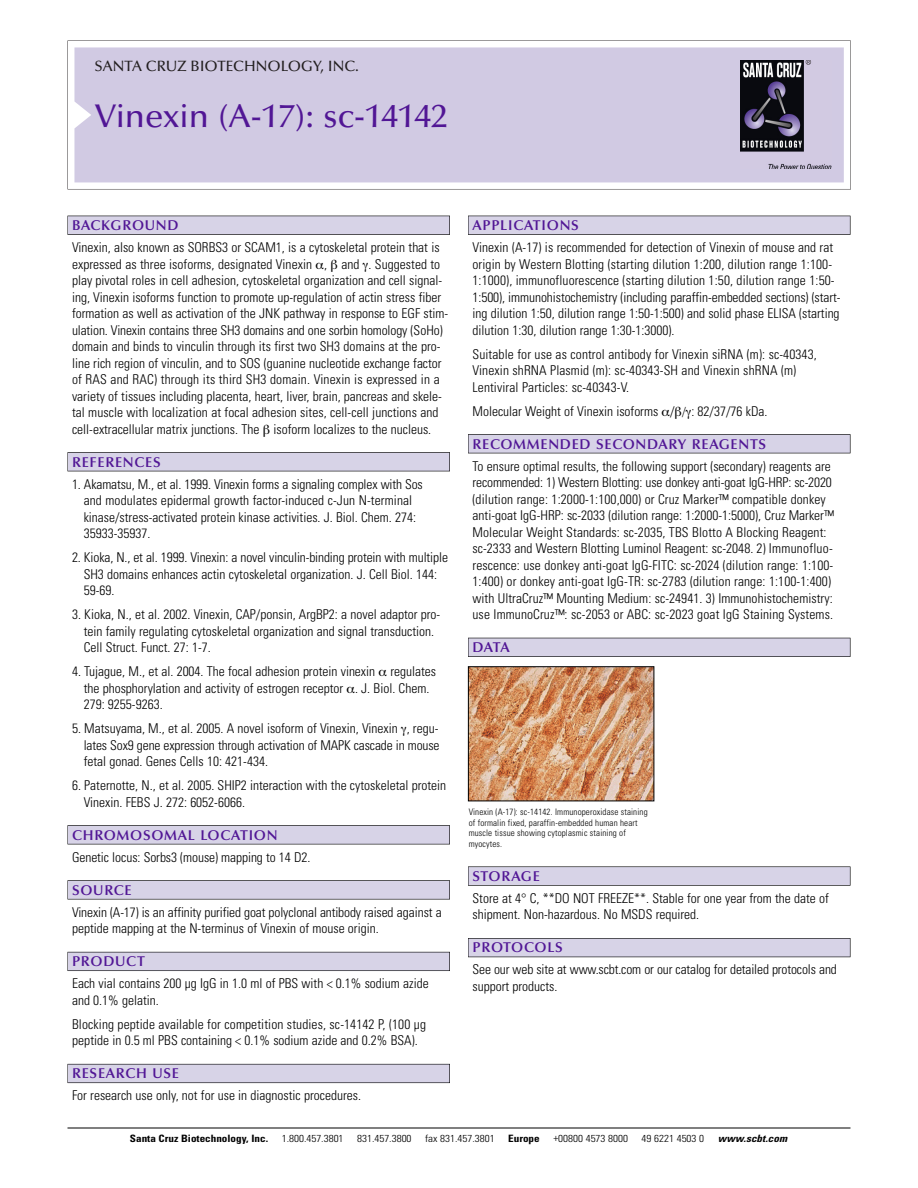
<style>
.page{position:relative;width:918px;height:1188px;background:#fff}
.page>*{position:absolute;margin:0;border:0;box-sizing:border-box;transform-origin:0 0}
.t1{font:500 33px "Optima";color:#511695}
.t2{font:500 15px "Optima";color:#231f20}
.t3{font:600 14.25px "Optima";letter-spacing:.05em;color:#511695}
.t4{font:300 condensed 13.5px/16.5px "Univers";color:#000}
.t5{font:300 condensed 10.2px "Univers";color:#000;scale:1.1 1}
.t6{font:700 condensed 10.2px "Univers";color:#000;scale:1.1 1}
.t7{font:italic 700 condensed 10.2px "Univers";letter-spacing:.005em;color:#000;scale:1.1 1}
.t8{font:300 condensed 9px/10.5px "Univers";letter-spacing:.015em;color:#000}
</style>
<div class="page">
<svg style="left:68px;top:40px;width:783px;height:149px"></svg>
<div style="left:74px;top:47px;width:770px;height:135px;background:#d1cae3"></div>
<img style="left:741px;top:60px;width:90px;height:108px">
<div style="left:68px;top:216px;width:382px;height:19px;background:#525155"></div>
<div style="left:68px;top:216px;width:381px;height:18px;background:#d7d3e7"></div>
<div style="left:68px;top:452px;width:382px;height:19px;background:#525155"></div>
<div style="left:68px;top:453px;width:381px;height:18px;background:#d7d3e7"></div>
<div style="left:68px;top:825px;width:382px;height:19px;background:#545357"></div>
<div style="left:68px;top:826px;width:381px;height:18px;background:#d7d3e7"></div>
<div style="left:68px;top:880px;width:382px;height:19px;background:#575759"></div>
<div style="left:68px;top:881px;width:381px;height:18px;background:#d7d3e7"></div>
<div style="left:68px;top:952px;width:382px;height:19px;background:#5b5a62"></div>
<div style="left:68px;top:952px;width:381px;height:18px;background:#d7d3e7"></div>
<div style="left:68px;top:1064px;width:382px;height:19px;background:#66646e"></div>
<div style="left:68px;top:1064px;width:381px;height:18px;background:#d7d3e7"></div>
<div style="left:468px;top:216px;width:382px;height:19px;background:#525155"></div>
<div style="left:468px;top:216px;width:382px;height:18px;background:#d7d3e7"></div>
<div style="left:468px;top:434px;width:382px;height:19px;background:#525155"></div>
<div style="left:468px;top:435px;width:382px;height:18px;background:#d7d3e7"></div>
<div style="left:468px;top:638px;width:382px;height:19px;background:#525158"></div>
<div style="left:468px;top:638px;width:382px;height:18px;background:#d7d3e7"></div>
<svg style="left:468px;top:866px;width:382px;height:20px"></svg>
<div style="left:468px;top:867px;width:382px;height:18px;background:#d7d3e7"></div>
<div style="left:468px;top:938px;width:382px;height:19px;background:#535259"></div>
<div style="left:468px;top:939px;width:382px;height:18px;background:#d7d3e7"></div>
<hr style="left:68px;top:1128px;width:782px;height:1px;background:#000">
<img style="left:470px;top:668px;width:182px;height:131px">
<div style="left:468px;top:666px;width:186px;height:135px;border:1px solid #000"></div>
<p class="t2" style="left:94px;top:61px;width:266px">SANTA CRUZ BIOTECHNOLOGY, INC.</p>
<h1 class="t1" style="left:94px;top:103px;width:355px">Vinexin (A-17): sc-14142</h1>
<p class="t3" style="left:72px;top:219px;width:108px">BACKGROUND</p>
<p class="t4" style="left:72px;top:240px;width:378px">Vinexin, also known as SORBS3 or SCAM1, is a cytoskeletal protein that is expressed as three isoforms, designated Vinexin , and . Suggested to play pivotal roles in cell adhesion, cytoskeletal organization and cell signal&shy;ing, Vinexin isoforms function to promote up-regulation of actin stress fiber formation as well as activation of the JNK pathway in response to EGF stim&shy;ulation. Vinexin contains three SH3 domains and one sorbin homology (SoHo) domain and binds to vinculin through its first two SH3 domains at the pro&shy;line rich region of vinculin, and to SOS (guanine nucleotide exchange factor of RAS and RAC) through its third SH3 domain. Vinexin is expressed in a variety of tissues including placenta, heart, liver, brain, pancreas and skele&shy;tal muscle with localization at focal adhesion sites, cell-cell junctions and cell-extracellular matrix junctions. The isoform localizes to the nucleus.</p>
<p class="t3" style="left:72px;top:456px;width:90px">REFERENCES</p>
<p class="t4" style="left:84px;top:477px;width:341px;text-indent:-12px">1. Akamatsu, M., et al. 1999. Vinexin forms a signaling complex with Sos and modulates epidermal growth factor-induced c-Jun N-terminal kinase/stress-activated protein kinase activities. J. Biol. Chem. 274:<br>35933-35937.</p>
<p class="t4" style="left:84px;top:550px;width:366px;text-indent:-12px">2. Kioka, N., et al. 1999. Vinexin: a novel vinculin-binding protein with multiple<br>SH3 domains enhances actin cytoskeletal organization. J. Cell Biol. 144:<br>59-69.</p>
<p class="t4" style="left:84px;top:607px;width:358px;text-indent:-12px">3. Kioka, N., et al. 2002. Vinexin, CAP/ponsin, ArgBP2: a novel adaptor pro&shy;tein family regulating cytoskeletal organization and signal transduction.<br>Cell Struct. Funct. 27: 1-7.</p>
<p class="t4" style="left:84px;top:664px;width:354px;text-indent:-12px">4. Tujague, M., et al. 2004. The focal adhesion protein vinexin regulates the phosphorylation and activity of estrogen receptor . J. Biol. Chem.<br>279: 9255-9263.</p>
<p class="t4" style="left:84px;top:721px;width:357px;text-align:justify;text-indent:-12px">5. Matsuyama, M., et al. 2005. A novel isoform of Vinexin, Vinexin , regu&shy;lates Sox9 gene expression through activation of MAPK cascade in mouse fetal gonad. Genes Cells 10: 421-434.</p>
<p class="t4" style="left:84px;top:778px;width:364px;text-indent:-12px">6. Paternotte, N., et al. 2005. SHIP2 interaction with the cytoskeletal protein<br>Vinexin. FEBS J. 272: 6052-6066.</p>
<p class="t3" style="left:72px;top:829px;width:207px">CHROMOSOMAL LOCATION</p>
<p class="t4" style="left:72px;top:850px;width:240px">Genetic locus: Sorbs3 (mouse) mapping to 14 D2.</p>
<p class="t3" style="left:72px;top:884px;width:61px">SOURCE</p>
<p class="t4" style="left:72px;top:905px;width:371px">Vinexin (A-17) is an affinity purified goat polyclonal antibody raised against a peptide mapping at the N-terminus of Vinexin of mouse origin.</p>
<p class="t3" style="left:72px;top:956px;width:74px">PRODUCT</p>
<p class="t4" style="left:72px;top:976px;width:358px">Each vial contains 200 µg IgG in 1.0 ml of PBS with &lt; 0.1% sodium azide and 0.1% gelatin.</p>
<p class="t4" style="left:72px;top:1017px;width:356px">Blocking peptide available for competition studies, sc-14142 P, (100 µg peptide in 0.5 ml PBS containing &lt; 0.1% sodium azide and 0.2% BSA).</p>
<p class="t3" style="left:72px;top:1068px;width:109px">RESEARCH USE</p>
<p class="t4" style="left:72px;top:1088px;width:290px">For research use only, not for use in diagnostic procedures.</p>
<p class="t3" style="left:473px;top:219px;width:108px">APPLICATIONS</p>
<p class="t4" style="left:473px;top:240px;width:369px">Vinexin (A-17) is recommended for detection of Vinexin of mouse and rat origin by Western Blotting (starting dilution 1:200, dilution range 1:100- 1:1000), immunofluorescence (starting dilution 1:50, dilution range 1:50- 1:500), immunohistochemistry (including paraffin-embedded sections) (start&shy;ing dilution 1:50, dilution range 1:50-1:500) and solid phase ELISA (starting dilution 1:30, dilution range 1:30-1:3000).</p>
<p class="t4" style="left:473px;top:347px;width:346px">Suitable for use as control antibody for Vinexin siRNA (m): sc-40343,<br>Vinexin shRNA Plasmid (m): sc-40343-SH and Vinexin shRNA (m)<br>Lentiviral Particles: sc-40343-V.</p>
<p class="t4" style="left:473px;top:404px;width:297px">Molecular Weight of Vinexin isoforms / : 82/37/76 kDa.</p>
<p class="t3" style="left:473px;top:438px;width:295px">RECOMMENDED SECONDARY REAGENTS</p>
<p class="t4" style="left:473px;top:459px;width:363px">To ensure optimal results, the following support (secondary) reagents are recommended: 1) Western Blotting: use donkey anti-goat IgG-HRP: sc-2020 (dilution range: 1:2000-1:100,000) or Cruz Marker™ compatible donkey anti-goat IgG-HRP: sc-2033 (dilution range: 1:2000-1:5000), Cruz Marker™ Molecular Weight Standards: sc-2035, TBS Blotto A Blocking Reagent: sc-2333 and Western Blotting Luminol Reagent: sc-2048. 2) Immunofluo&shy;rescence: use donkey anti-goat IgG-FITC: sc-2024 (dilution range: 1:100- 1:400) or donkey anti-goat IgG-TR: sc-2783 (dilution range: 1:100-1:400) with UltraCruz™ Mounting Medium: sc-24941. 3) Immunohistochemistry: use ImmunoCruz™: sc-2053 or ABC: sc-2023 goat IgG Staining Systems.</p>
<p class="t3" style="left:473px;top:642px;width:39px">DATA</p>
<p class="t8" style="left:469px;top:808px;width:180px">Vinexin (A-17): sc-14142. Immunoperoxidase staining of formalin fixed, paraffin-embedded human heart muscle tissue showing cytoplasmic staining of myocytes.</p>
<p class="t3" style="left:473px;top:870px;width:69px">STORAGE</p>
<p class="t4" style="left:473px;top:891px;width:358px">Store at 4° C, **DO NOT FREEZE**. Stable for one year from the date of shipment. Non-hazardous. No MSDS required.</p>
<p class="t3" style="left:473px;top:942px;width:92px">PROTOCOLS</p>
<p class="t4" style="left:473px;top:963px;width:366px">See our web site at www.scbt.com or our catalog for detailed protocols and support products.</p>
<p class="t6" style="left:130px;top:1135px;width:127px">Santa Cruz Biotechnology, Inc.</p>
<p class="t5" style="left:282px;top:1135px;width:58px">1.800.457.3801</p>
<p class="t5" style="left:357px;top:1135px;width:51px">831.457.3800</p>
<p class="t5" style="left:425px;top:1135px;width:65px">fax 831.457.3801</p>
<p class="t6" style="left:508px;top:1135px;width:30px">Europe</p>
<p class="t5" style="left:553px;top:1135px;width:69px">+00800 4573 8000</p>
<p class="t5" style="left:642px;top:1135px;width:58px">49 6221 4503 0</p>
<p class="t7" style="left:718px;top:1135px;width:64px">www.scbt.com</p>
</div>
